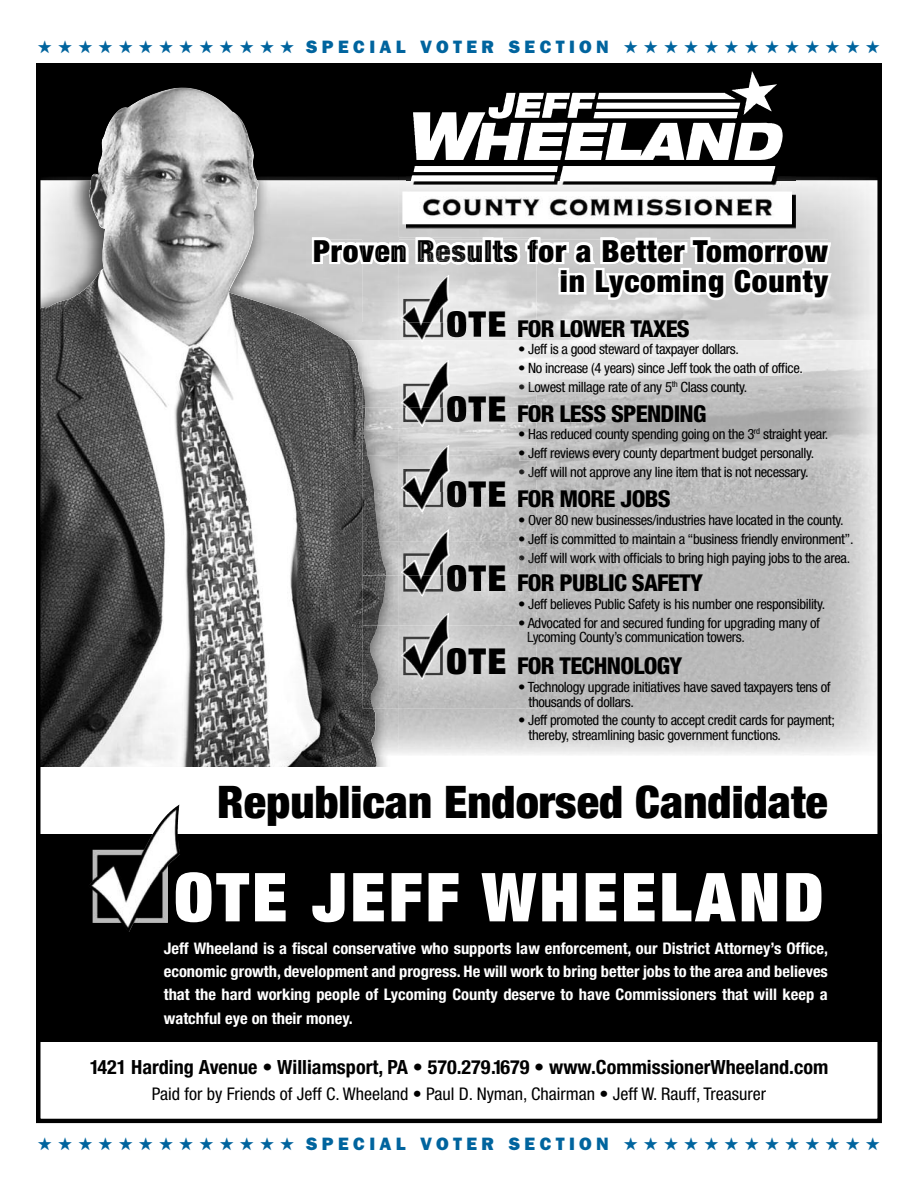
<style>
.page{position:relative;width:918px;height:1188px;background:#fff}
.page>*{position:absolute;margin:0;border:0;box-sizing:border-box;transform-origin:0 0}
.t1{font:900 expanded 67.5px "Helvetica Neue";letter-spacing:.05em;color:#fff}
.t2{font:900 condensed 45px "Helvetica Neue";color:#000}
.t3{font:900 condensed 30.45px/30.5px "Helvetica Neue";letter-spacing:.025em;color:#000;text-align:right}
.t4{font:800 condensed 23.25px "Helvetica Neue";letter-spacing:-.03em;color:#000}
.t5{font:700 condensed 19.5px "Helvetica Neue";color:#000}
.t6{font:800 18px "Franklin Gothic";letter-spacing:.24em;color:#00649e}
.t7{font:condensed 17.4px "Helvetica Neue";color:#000}
.t8{font:700 condensed 16.05px/23.2px "Helvetica Neue";color:#fff;text-align:justify}
.t9{font:condensed 14.25px/14.5px "Helvetica Neue";letter-spacing:-.025em;color:#000}
.s1{color:#040404}
.s2{color:#090909}
.s3{color:#080808}
.s4{color:#050505}
.s5{color:#fff}
.s6{font-weight:900;font-stretch:expanded;font-size:35.7px}
.s7{color:#202020}
.s8{color:#101010}
.s9{color:#1f1f1f}
.s10{color:#111}
.s11{color:#070707}
.s12{color:#131313}
</style>
<div class="page">
<div style="left:36px;top:63px;width:846px;height:117px;background:#000"></div>
<img style="left:398px;top:176px;width:479px;height:4px">
<img style="left:537px;top:340px;width:340px;height:312px">
<img style="left:537px;top:344px;width:201px;height:13px">
<div style="left:537px;top:363px;width:265px;height:13px;background:#e8e8e8"></div>
<img style="left:537px;top:382px;width:134px;height:13px">
<img style="left:537px;top:405px;width:169px;height:17px">
<img style="left:537px;top:429px;width:217px;height:13px">
<img style="left:537px;top:448px;width:276px;height:13px">
<img style="left:537px;top:467px;width:271px;height:12px">
<img style="left:537px;top:490px;width:133px;height:17px">
<img style="left:537px;top:515px;width:306px;height:13px">
<img style="left:537px;top:534px;width:316px;height:13px">
<img style="left:537px;top:553px;width:312px;height:13px">
<img style="left:537px;top:574px;width:166px;height:17px">
<div style="left:537px;top:598px;width:287px;height:13px;background:#bababa"></div>
<div style="left:537px;top:617px;width:283px;height:13px;background:#bababa"></div>
<div style="left:537px;top:632px;width:207px;height:13px;background:#bababa"></div>
<img style="left:378px;top:756px;width:8px;height:11px">
<img style="left:378px;top:177px;width:20px;height:60px">
<img style="left:41px;top:87px;width:337px;height:680px">
<div style="left:36px;top:831px;width:846px;height:211px;background:#000"></div>
<img style="left:406px;top:108px;width:390px;height:120px">
<img style="left:489px;top:71px;width:288px;height:48px">
<svg style="left:312px;top:237px;width:519px;height:28px"></svg>
<img style="left:363px;top:264px;width:35px;height:58px">
<img style="left:363px;top:239px;width:174px;height:25px">
<img style="left:363px;top:238px;width:35px;height:1px">
<img style="left:416px;top:238px;width:121px;height:1px">
<img style="left:449px;top:311px;width:56px;height:11px">
<svg style="left:518px;top:320px;width:19px;height:2px"></svg>
<img style="left:401px;top:275px;width:48px;height:47px">
<img style="left:363px;top:322px;width:174px;height:134px">
<img style="left:363px;top:385px;width:2px;height:23px">
<img style="left:403px;top:322px;width:40px;height:20px">
<img style="left:447px;top:322px;width:58px;height:15px">
<img style="left:518px;top:322px;width:19px;height:15px">
<img style="left:519px;top:363px;width:18px;height:8px">
<img style="left:449px;top:395px;width:56px;height:13px">
<img style="left:401px;top:360px;width:48px;height:48px">
<img style="left:374px;top:456px;width:163px;height:36px">
<img style="left:363px;top:456px;width:11px;height:36px">
<img style="left:362px;top:408px;width:6px;height:48px">
<img style="left:403px;top:408px;width:40px;height:19px">
<img style="left:447px;top:408px;width:58px;height:14px">
<img style="left:519px;top:429px;width:18px;height:13px">
<img style="left:519px;top:456px;width:18px;height:5px">
<img style="left:519px;top:448px;width:18px;height:8px">
<img style="left:519px;top:467px;width:18px;height:12px">
<img style="left:449px;top:481px;width:56px;height:11px">
<svg style="left:518px;top:490px;width:19px;height:2px"></svg>
<img style="left:401px;top:445px;width:48px;height:47px">
<img style="left:386px;top:541px;width:20px;height:34px">
<img style="left:363px;top:541px;width:23px;height:34px">
<img style="left:406px;top:541px;width:131px;height:34px">
<img style="left:379px;top:492px;width:158px;height:49px">
<img style="left:363px;top:492px;width:16px;height:49px">
<img style="left:403px;top:492px;width:40px;height:20px">
<img style="left:447px;top:492px;width:58px;height:15px">
<img style="left:518px;top:492px;width:19px;height:15px">
<img style="left:519px;top:515px;width:18px;height:13px">
<img style="left:519px;top:541px;width:18px;height:6px">
<img style="left:519px;top:534px;width:18px;height:7px">
<img style="left:519px;top:553px;width:18px;height:13px">
<img style="left:447px;top:565px;width:58px;height:10px">
<svg style="left:518px;top:574px;width:19px;height:1px"></svg>
<img style="left:401px;top:556px;width:42px;height:19px">
<div style="left:36px;top:767px;width:846px;height:66px;background:#fff"></div>
<img style="left:379px;top:625px;width:158px;height:84px">
<img style="left:363px;top:625px;width:16px;height:84px">
<img style="left:386px;top:575px;width:151px;height:50px">
<img style="left:363px;top:575px;width:23px;height:50px">
<img style="left:403px;top:575px;width:40px;height:22px">
<img style="left:447px;top:575px;width:58px;height:17px">
<img style="left:518px;top:575px;width:19px;height:16px">
<img style="left:519px;top:598px;width:18px;height:13px">
<img style="left:519px;top:625px;width:18px;height:5px">
<img style="left:519px;top:617px;width:18px;height:8px">
<img style="left:518px;top:632px;width:19px;height:13px">
<img style="left:401px;top:613px;width:49px;height:67px">
<img style="left:89px;top:805px;width:90px;height:118px">
<div style="left:36px;top:63px;width:846px;height:1060px;border:4px solid #000"></div>
<p class="t6" style="left:38px;top:36px;width:844px">★★★★★★★★★★★★★ SPECIAL VOTER SECTION ★★★★★★★★★★★★★</p>
<h3 class="t3" style="left:313px;top:238px;width:516px">Proven <span class="s1">R</span><span class="s2">e</span><span class="s3">s</span><span class="s4">u</span>lts for a Better Tomorrow <span class="s5">in Lycoming County</span></h3>
<h3 class="t4" style="left:446px;top:320px;width:245px"><span class="s6">OTE</span> R LOWER TAXES</h3>
<p class="t9" style="left:518px;top:343px;width:222px">• Jeff is a good steward of taxpayer dollars.</p>
<p class="t9" style="left:518px;top:362px;width:287px"><span class="s1">•</span> No increase (4 years) since Jeff took the oath of office.</p>
<p class="t9" style="left:518px;top:381px;width:231px"><span class="s7">•</span> <span class="s8">L</span><span class="s2">o</span>west millage rate of any 5<sup>th</sup> Class county.</p>
<h3 class="t4" style="left:517px;top:320px;width:26px">FO</h3>
<h3 class="t4" style="left:446px;top:405px;width:262px"><span class="s6">OTE</span> R LESS SPENDING</h3>
<p class="t9" style="left:518px;top:428px;width:312px">• Has reduced county spending going on the 3<sup>rd</sup> straight year.</p>
<p class="t9" style="left:518px;top:447px;width:298px"><span class="s1">•</span> Jeff reviews every county department budget personally.</p>
<p class="t9" style="left:518px;top:466px;width:292px"><span class="s9">•</span> <span class="s10">J</span><span class="s2">e</span>ff will not approve any line item that is not necessary.</p>
<h3 class="t4" style="left:517px;top:405px;width:26px">FO</h3>
<h3 class="t4" style="left:446px;top:490px;width:226px"><span class="s6">OTE</span> R MORE JOBS</h3>
<p class="t9" style="left:518px;top:514px;width:327px">• Over 80 new businesses/industries have located in the county.</p>
<p class="t9" style="left:518px;top:533px;width:337px"><span class="s3">•</span> Jeff is committed to maintain a “business friendly environment”.</p>
<p class="t9" style="left:518px;top:552px;width:334px"><span class="s7">•</span> <span class="s10">J</span><span class="s2">e</span>ff will work with officials to bring high paying jobs to the area.</p>
<h3 class="t4" style="left:517px;top:490px;width:26px">FO</h3>
<h3 class="t4" style="left:446px;top:574px;width:258px"><span class="s6">OTE</span> R PUBLIC SAFETY</h3>
<p class="t9" style="left:518px;top:597px;width:309px">• Jeff believes Public Safety is his number one responsibility.</p>
<p class="t9" style="left:527px;top:616px;width:294px;text-indent:-9px"><span class="s11">•</span> Advocated for and secured funding for upgrading many of<br><span class="s12">L</span><span class="s3">y</span>coming County’s communication towers.</p>
<h3 class="t4" style="left:517px;top:574px;width:26px">FO</h3>
<h3 class="t4" style="left:446px;top:658px;width:237px"><span class="s6">OTE</span> FOR TECHNOLOGY</h3>
<p class="t9" style="left:529px;top:681px;width:304px;text-indent:-11px">• Technology upgrade initiatives have saved taxpayers tens of thousands of dollars.</p>
<p class="t9" style="left:529px;top:714px;width:308px;text-indent:-11px">• Jeff promoted the county to accept credit cards for payment; thereby, streamlining basic government functions.</p>
<h2 class="t2" style="left:217px;top:785px;width:612px">Republican Endorsed Candidate</h2>
<h1 class="t1" style="left:174px;top:873px;width:651px">OTE JEFF WHEELAND</h1>
<p class="t8" style="left:164px;top:938px;width:666px">Jeff Wheeland is a fiscal conservative who supports law enforcement, our District Attorney’s Office, economic growth, development and progress. He will work to bring better jobs to the area and believes that the hard working people of Lycoming County deserve to have Commissioners that will keep a watchful eye on their money.</p>
<h3 class="t5" style="left:90px;top:1060px;width:740px">1421 Harding Avenue • Williamsport, PA • 570.279.1679 • www.CommissionerWheeland.com</h3>
<p class="t7" style="left:152px;top:1087px;width:616px">Paid for by Friends of Jeff C. Wheeland • Paul D. Nyman, Chairman • Jeff W. Rauff, Treasurer</p>
<p class="t6" style="left:38px;top:1133px;width:844px">★★★★★★★★★★★★★ SPECIAL VOTER SECTION ★★★★★★★★★★★★★</p>
</div>
